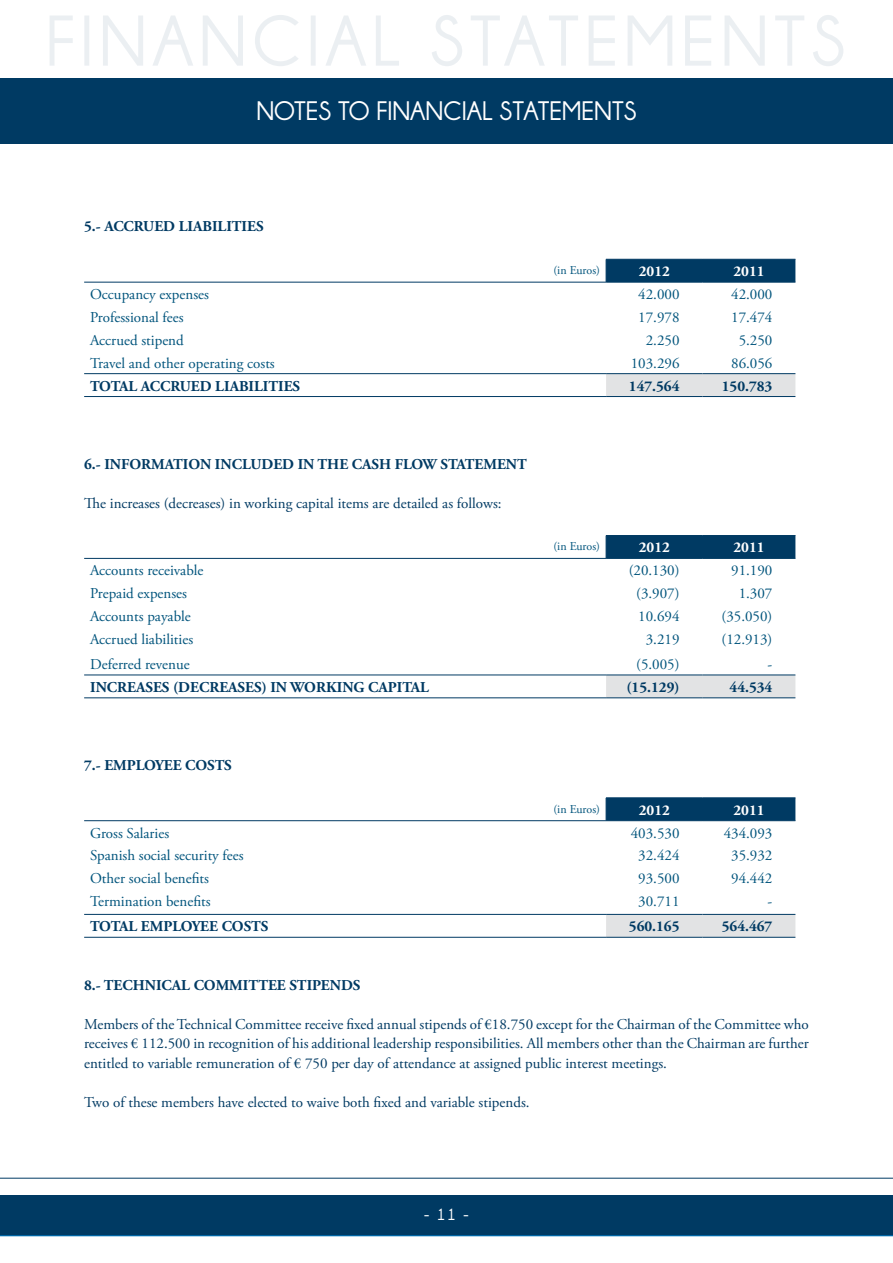
<style>
.page{position:relative;width:893px;height:1263px;background:#fff}
.page>*{position:absolute;margin:0;border:0;box-sizing:border-box;transform-origin:0 0}
.t1{font:700 27px "Champagne&Limousines";color:#fff}
.t2{font:700 16.5px "Champagne&Limousines";color:#fff}
.t3{font:15px/19.5px "Adobe Garamond Pro";color:#003a63;text-align:justify}
.t4{font:15px "Adobe Garamond Pro";color:#00547c}
.t5{font:700 15px "Adobe Garamond Pro";color:#003a63}
.t6{font:700 15px "Adobe Garamond Pro";color:#fff}
.t7{font:12px "Adobe Garamond Pro";color:#00547c}
</style>
<div class="page">
<div style="left:0;top:1196px;width:893px;height:40px;background:#003a63"></div>
<div style="left:0;top:78px;width:893px;height:66px;background:#003a63"></div>
<hr style="left:0;top:1235px;width:893px;height:1px;background:#0079c1">
<hr style="left:0;top:1178px;width:893px;height:1px;background:#003a63">
<svg style="left:50px;top:15px;width:793px;height:51px"></svg>
<div style="left:606px;top:374px;width:189px;height:22px;background:#e2e3e4"></div>
<div style="left:606px;top:259px;width:189px;height:23px;background:#003a63"></div>
<hr style="left:84px;top:282px;width:522px;height:1px;background:#003a63">
<hr style="left:606px;top:282px;width:97px;height:1px;background:#003a63">
<hr style="left:703px;top:282px;width:92px;height:1px;background:#003a63">
<hr style="left:84px;top:373px;width:522px;height:1px;background:#003a63">
<hr style="left:606px;top:373px;width:97px;height:1px;background:#003a63">
<hr style="left:703px;top:373px;width:92px;height:1px;background:#003a63">
<hr style="left:84px;top:396px;width:522px;height:1px;background:#003a63">
<hr style="left:606px;top:396px;width:97px;height:1px;background:#003a63">
<hr style="left:703px;top:396px;width:92px;height:1px;background:#003a63">
<div style="left:606px;top:676px;width:189px;height:22px;background:#e2e3e4"></div>
<div style="left:606px;top:535px;width:189px;height:23px;background:#003a63"></div>
<hr style="left:84px;top:558px;width:522px;height:1px;background:#003a63">
<hr style="left:606px;top:558px;width:97px;height:1px;background:#003a63">
<hr style="left:703px;top:558px;width:92px;height:1px;background:#003a63">
<hr style="left:84px;top:675px;width:522px;height:1px;background:#003a63">
<hr style="left:606px;top:675px;width:97px;height:1px;background:#003a63">
<hr style="left:703px;top:675px;width:92px;height:1px;background:#003a63">
<hr style="left:84px;top:698px;width:522px;height:1px;background:#003a63">
<hr style="left:606px;top:698px;width:97px;height:1px;background:#003a63">
<hr style="left:703px;top:698px;width:92px;height:1px;background:#003a63">
<div style="left:606px;top:915px;width:189px;height:22px;background:#e2e3e4"></div>
<hr style="left:606px;top:797px;width:97px;height:1px;background:#003a63">
<hr style="left:703px;top:797px;width:92px;height:1px;background:#003a63">
<div style="left:606px;top:798px;width:189px;height:22px;background:#003a63"></div>
<hr style="left:84px;top:820px;width:522px;height:1px;background:#003a63">
<hr style="left:606px;top:820px;width:97px;height:1px;background:#003a63">
<hr style="left:703px;top:820px;width:92px;height:1px;background:#003a63">
<hr style="left:84px;top:914px;width:522px;height:1px;background:#003a63">
<hr style="left:606px;top:914px;width:97px;height:1px;background:#003a63">
<hr style="left:703px;top:914px;width:92px;height:1px;background:#003a63">
<hr style="left:84px;top:937px;width:522px;height:1px;background:#003a63">
<hr style="left:606px;top:937px;width:97px;height:1px;background:#003a63">
<hr style="left:703px;top:937px;width:92px;height:1px;background:#003a63">
<h1 class="t1" style="left:256px;top:96px;width:382px">NOTES TO FINANCIAL STATEMENTS</h1>
<p class="t5" style="left:84px;top:218px;width:181px">5.- ACCRUED LIABILITIES</p>
<p class="t7" style="left:553px;top:263px;width:48px">(in Euros)</p>
<p class="t6" style="left:639px;top:263px;width:33px">2012</p>
<p class="t6" style="left:733px;top:263px;width:33px">2011</p>
<p class="t4" style="left:90px;top:285px;width:120px">Occupancy expenses</p>
<p class="t4" style="left:638px;top:285px;width:43px">42.000</p>
<p class="t4" style="left:731px;top:285px;width:43px">42.000</p>
<p class="t4" style="left:90px;top:308px;width:95px">Professional fees</p>
<p class="t4" style="left:638px;top:308px;width:43px">17.978</p>
<p class="t4" style="left:731px;top:308px;width:43px">17.474</p>
<p class="t4" style="left:90px;top:331px;width:95px">Accrued stipend</p>
<p class="t4" style="left:646px;top:331px;width:35px">2.250</p>
<p class="t4" style="left:739px;top:331px;width:35px">5.250</p>
<p class="t4" style="left:90px;top:354px;width:186px">Travel and other operating costs</p>
<p class="t4" style="left:631px;top:354px;width:50px">103.296</p>
<p class="t4" style="left:731px;top:354px;width:43px">86.056</p>
<p class="t5" style="left:90px;top:377px;width:212px">TOTAL ACCRUED LIABILITIES</p>
<p class="t5" style="left:629px;top:377px;width:52px">147.564</p>
<p class="t5" style="left:722px;top:377px;width:52px">150.783</p>
<p class="t5" style="left:84px;top:455px;width:444px">6.- INFORMATION INCLUDED IN THE CASH FLOW STATEMENT</p>
<p class="t3" style="left:84px;top:494px;width:419px">The increases (decreases) in working capital items are detailed as follows:</p>
<p class="t7" style="left:553px;top:539px;width:48px">(in Euros)</p>
<p class="t6" style="left:639px;top:539px;width:33px">2012</p>
<p class="t6" style="left:733px;top:539px;width:33px">2011</p>
<p class="t4" style="left:90px;top:561px;width:115px">Accounts receivable</p>
<p class="t4" style="left:629px;top:561px;width:52px">(20.130)</p>
<p class="t4" style="left:731px;top:561px;width:43px">91.190</p>
<p class="t4" style="left:90px;top:584px;width:98px">Prepaid expenses</p>
<p class="t4" style="left:636px;top:584px;width:45px">(3.907)</p>
<p class="t4" style="left:739px;top:584px;width:35px">1.307</p>
<p class="t4" style="left:90px;top:607px;width:102px">Accounts payable</p>
<p class="t4" style="left:638px;top:607px;width:43px">10.694</p>
<p class="t4" style="left:722px;top:607px;width:52px">(35.050)</p>
<p class="t4" style="left:90px;top:630px;width:105px">Accrued liabilities</p>
<p class="t4" style="left:646px;top:630px;width:35px">3.219</p>
<p class="t4" style="left:722px;top:630px;width:52px">(12.913)</p>
<p class="t4" style="left:90px;top:655px;width:101px">Deferred revenue</p>
<p class="t4" style="left:636px;top:655px;width:45px">(5.005)</p>
<p class="t4" style="left:768px;top:655px;width:6px">-</p>
<p class="t5" style="left:90px;top:678px;width:340px">INCREASES (DECREASES) IN WORKING CAPITAL</p>
<p class="t5" style="left:626px;top:678px;width:55px">(15.129)</p>
<p class="t5" style="left:729px;top:678px;width:44px">44.534</p>
<p class="t5" style="left:84px;top:756px;width:149px">7.- EMPLOYEE COSTS</p>
<p class="t7" style="left:553px;top:801px;width:48px">(in Euros)</p>
<p class="t6" style="left:639px;top:801px;width:33px">2012</p>
<p class="t6" style="left:733px;top:801px;width:33px">2011</p>
<p class="t4" style="left:90px;top:824px;width:81px">Gross Salaries</p>
<p class="t4" style="left:631px;top:824px;width:50px">403.530</p>
<p class="t4" style="left:724px;top:824px;width:50px">434.093</p>
<p class="t4" style="left:90px;top:847px;width:155px">Spanish social security fees</p>
<p class="t4" style="left:638px;top:847px;width:43px">32.424</p>
<p class="t4" style="left:731px;top:847px;width:43px">35.932</p>
<p class="t4" style="left:90px;top:869px;width:120px">Other social benefits</p>
<p class="t4" style="left:638px;top:869px;width:43px">93.500</p>
<p class="t4" style="left:731px;top:869px;width:43px">94.442</p>
<p class="t4" style="left:90px;top:892px;width:122px">Termination benefits</p>
<p class="t4" style="left:638px;top:892px;width:43px">30.711</p>
<p class="t4" style="left:768px;top:892px;width:6px">-</p>
<p class="t5" style="left:90px;top:918px;width:180px">TOTAL EMPLOYEE COSTS</p>
<p class="t5" style="left:629px;top:918px;width:52px">560.165</p>
<p class="t5" style="left:722px;top:918px;width:52px">564.467</p>
<p class="t5" style="left:84px;top:976px;width:278px">8.- TECHNICAL COMMITTEE STIPENDS</p>
<p class="t3" style="left:84px;top:1015px;width:726px">Members of the Technical Committee receive fixed annual stipends of €18.750 except for the Chairman of the Committee who receives € 112.500 in recognition of his additional leadership responsibilities. All members other than the Chairman are further entitled to variable remuneration of € 750 per day of attendance at assigned public interest meetings.</p>
<p class="t3" style="left:84px;top:1093px;width:447px">Two of these members have elected to waive both fixed and variable stipends.</p>
<p class="t2" style="left:424px;top:1205px;width:46px">- 11 -</p>
</div>
